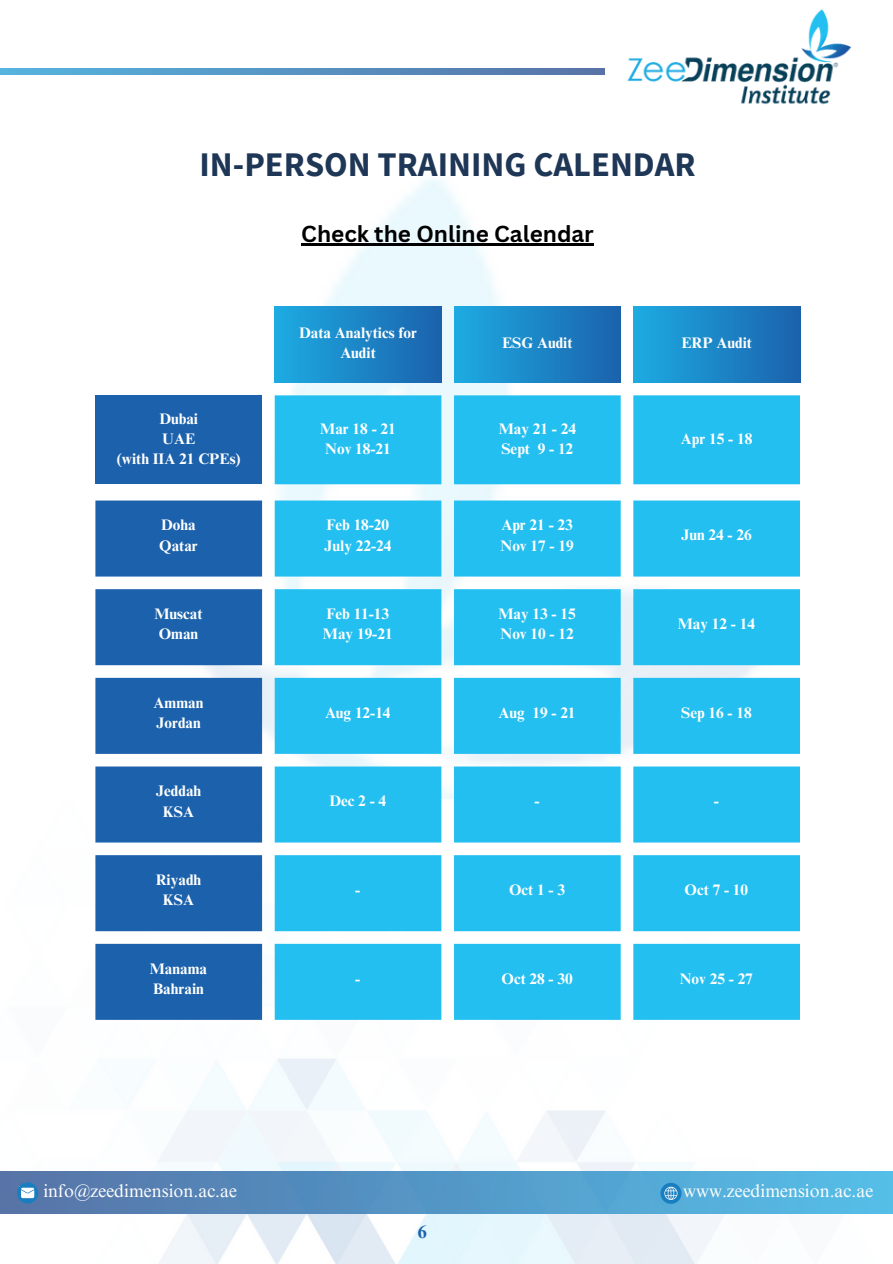
<style>
.page{position:relative;width:893px;height:1264px;background:#fff}
.page>*{position:absolute;margin:0;border:0;box-sizing:border-box;transform-origin:0 0}
.t1{font:700 34.5px "Source Sans Pro";color:#1f3756}
.t2{font:700 22.5px "Canva Sans";color:#000}
.t3{font:18px "Times NRMT Pro";color:#fff}
.t4{font:700 18px "Times NRMT Pro";color:#1b61ab}
.t5{font:700 15.3px/20.2px "Times NRMT Pro";color:#fff;text-align:center}
</style>
<div class="page">
<img style="left:0;top:68px;width:892px;height:1195px">
<svg style="left:0;top:69px;width:604px;height:5px;background:#5693c2"></svg>
<div style="left:0;top:1171px;width:892px;height:42px;background:linear-gradient(to right,#5572a6,#54bee8)"></div>
<svg style="left:660px;top:1182px;width:21px;height:21px"></svg>
<svg style="left:17px;top:1182px;width:21px;height:21px"></svg>
<svg style="left:95px;top:500px;width:167px;height:519px;background:#3774b5"></svg>
<svg style="left:275px;top:500px;width:525px;height:519px;background:#46c9f2"></svg>
<div style="left:95px;top:395px;width:167px;height:89px;background:#1b61ab"></div>
<div style="left:275px;top:395px;width:525px;height:89px;background:#23bff0"></div>
<div style="left:275px;top:307px;width:166px;height:76px;background:linear-gradient(to right,#1dabe2,#1b62ac)"></div>
<div style="left:454px;top:307px;width:166px;height:76px;background:linear-gradient(to right,#1dabe2,#1b63ac)"></div>
<div style="left:633px;top:307px;width:167px;height:76px;background:linear-gradient(to right,#1dabe2,#1b62ac)"></div>
<img style="left:618px;top:9px;width:235px;height:100px">
<hr style="left:301px;top:243px;width:293px;height:2px;background:#000">
<p class="t1" style="left:199px;top:142px;width:497px">IN-PERSON TRAINING CALENDAR</p>
<p class="t2" style="left:301px;top:218px;width:294px">Check the Online Calendar</p>
<p class="t5" style="left:159px;top:410px;width:40px">Dubai</p>
<p class="t5" style="left:162px;top:430px;width:34px">UAE</p>
<p class="t5" style="left:117px;top:450px;width:125px">(with IIA 21 CPEs)</p>
<p class="t5" style="left:161px;top:517px;width:36px">Doha</p>
<p class="t5" style="left:159px;top:537px;width:40px">Qatar</p>
<p class="t5" style="left:154px;top:605px;width:49px">Muscat</p>
<p class="t5" style="left:159px;top:626px;width:41px">Oman</p>
<p class="t5" style="left:154px;top:694px;width:51px">Amman</p>
<p class="t5" style="left:156px;top:714px;width:46px">Jordan</p>
<p class="t5" style="left:156px;top:782px;width:47px">Jeddah</p>
<p class="t5" style="left:163px;top:803px;width:33px">KSA</p>
<p class="t5" style="left:156px;top:871px;width:47px">Riyadh</p>
<p class="t5" style="left:163px;top:891px;width:33px">KSA</p>
<p class="t5" style="left:150px;top:960px;width:59px">Manama</p>
<p class="t5" style="left:153px;top:980px;width:52px">Bahrain</p>
<p class="t5" style="left:299px;top:325px;width:119px">Data Analytics for<br>Audit</p>
<p class="t5" style="left:502px;top:335px;width:72px">ESG Audit</p>
<p class="t5" style="left:681px;top:335px;width:72px">ERP Audit</p>
<p class="t5" style="left:320px;top:420px;width:77px">Mar 18 - 21</p>
<p class="t5" style="left:325px;top:440px;width:67px">Nov 18-21</p>
<p class="t5" style="left:498px;top:420px;width:79px">May 21 - 24</p>
<p class="t5" style="left:501px;top:440px;width:73px">Sept 9 - 12</p>
<p class="t5" style="left:680px;top:430px;width:73px">Apr 15 - 18</p>
<p class="t5" style="left:326px;top:517px;width:64px">Feb 18-20</p>
<p class="t5" style="left:324px;top:537px;width:69px">July 22-24</p>
<p class="t5" style="left:501px;top:517px;width:73px">Apr 21 - 23</p>
<p class="t5" style="left:500px;top:537px;width:74px">Nov 17 - 19</p>
<p class="t5" style="left:681px;top:527px;width:72px">Jun 24 - 26</p>
<p class="t5" style="left:326px;top:605px;width:64px">Feb 11-13</p>
<p class="t5" style="left:323px;top:626px;width:71px">May 19-21</p>
<p class="t5" style="left:498px;top:605px;width:79px">May 13 - 15</p>
<p class="t5" style="left:500px;top:626px;width:74px">Nov 10 - 12</p>
<p class="t5" style="left:677px;top:615px;width:79px">May 12 - 14</p>
<p class="t5" style="left:325px;top:704px;width:67px">Aug 12-14</p>
<p class="t5" style="left:498px;top:704px;width:78px">Aug 19 - 21</p>
<p class="t5" style="left:681px;top:704px;width:72px">Sep 16 - 18</p>
<p class="t5" style="left:329px;top:793px;width:58px">Dec2-4</p>
<p class="t5" style="left:534px;top:793px;width:7px">-</p>
<p class="t5" style="left:713px;top:793px;width:7px">-</p>
<p class="t5" style="left:355px;top:881px;width:7px">-</p>
<p class="t5" style="left:509px;top:881px;width:58px">Oct1-3</p>
<p class="t5" style="left:684px;top:881px;width:65px">Oct 7 - 10</p>
<p class="t5" style="left:355px;top:970px;width:7px">-</p>
<p class="t5" style="left:501px;top:970px;width:73px">Oct 28 - 30</p>
<p class="t5" style="left:679px;top:970px;width:74px">Nov 25 - 27</p>
<h2 class="t3" style="left:43px;top:1184px;width:195px">info@zeedimension.ac.ae</h2>
<p class="t3" style="left:683px;top:1183px;width:192px">www.zeedimension.ac.ae</p>
<h1 class="t4" style="left:418px;top:1224px;width:10px">6</h1>
</div>
